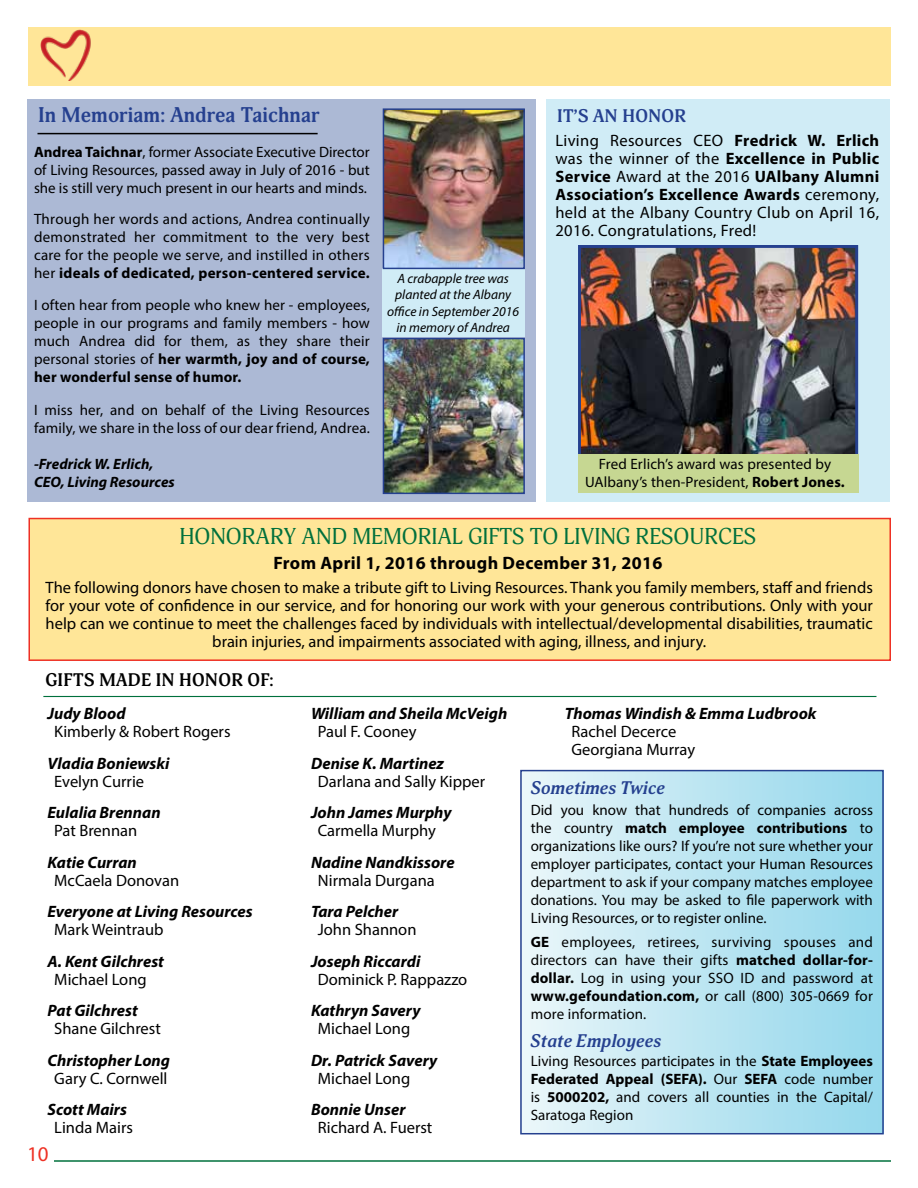
<style>
.page{position:relative;width:918px;height:1188px;background:#fff}
.page>*{position:absolute;margin:0;border:0;box-sizing:border-box;transform-origin:0 0}
.t1{font:22.5px "Adonis";color:#00703c}
.t2{font:700 21px "Adonis";color:#25408f}
.t3{font:21px "Myriad Pro";color:#ee3124}
.t4{font:700 18px "Myriad Pro";letter-spacing:.02em;color:#000}
.t5{font:italic 700 18px "Adonis";color:#25408f}
.t6{font:700 18px "Adonis";color:#000}
.t7{font:700 18px "Adonis";color:#25408f}
.t8{font:16.5px/18px "Myriad Pro";color:#000;text-align:center}
.t9{font:italic 700 16.5px "Myriad Pro";color:#000}
.t10{font:15px/18px "Myriad Pro";letter-spacing:.01em;color:#000;text-align:justify}
.t11{font:italic 700 15px/18px "Myriad Pro";color:#000}
.t12{font:italic 13.5px/16.5px "Myriad Pro";color:#000;text-align:center}
.s1{font-weight:700}
</style>
<div class="page">
<hr style="left:54px;top:1160px;width:837px;height:2px;background:#00703c">
<div style="left:28px;top:518px;width:863px;height:143px;background:#ffe698;border:2px solid #ee3124"></div>
<hr style="left:43px;top:696px;width:833px;height:1px;background:#00703c">
<div style="left:546px;top:99px;width:344px;height:403px;background:#d0ecf6"></div>
<img style="left:582px;top:249px;width:272px;height:205px">
<div style="left:578px;top:245px;width:280px;height:215px;border:3px solid #25408f"></div>
<div style="left:27px;top:99px;width:509px;height:403px;background:#acb9d5"></div>
<div style="left:578px;top:454px;width:280px;height:39px;background:#c6d792"></div>
<div style="left:28px;top:27px;width:863px;height:58px;background:#ffe698"></div>
<img style="left:40px;top:30px;width:51px;height:50px">
<div style="left:521px;top:771px;width:362px;height:363px;background:linear-gradient(to right,#eaf6f9,#93d7ec)"></div>
<div style="left:520px;top:770px;width:364px;height:364px;border:2px solid #25408f"></div>
<div style="left:383px;top:268px;width:142px;height:69px;background:#d0ecf6"></div>
<img style="left:386px;top:341px;width:136px;height:150px">
<div style="left:383px;top:338px;width:142px;height:156px;border:2px solid #25408f"></div>
<hr style="left:38px;top:133px;width:280px;height:1px;background:#000">
<img style="left:386px;top:111px;width:136px;height:155px">
<div style="left:383px;top:108px;width:142px;height:161px;border:2px solid #25408f"></div>
<h2 class="t2" style="left:38px;top:103px;width:283px">In Memoriam: Andrea Taichnar</h2>
<p class="t10" style="left:34px;top:143px;width:337px"><span class="s1">Andrea Taichnar</span>, former Associate Executive Director of Living Resources, passed away in July of 2016 - but she is still very much present in our hearts and minds.</p>
<p class="t10" style="left:34px;top:210px;width:337px">Through her words and actions, Andrea continually demonstrated her commitment to the very best care for the people we serve, and instilled in others her <span class="s1">ideals of dedicated, person-centered service.</span></p>
<p class="t10" style="left:34px;top:296px;width:337px">I often hear from people who knew her - employees, people in our programs and family members - how much Andrea did for them, as they share their personal stories of <span class="s1">her warmth, joy and of course, her wonderful sense of humor.</span></p>
<p class="t10" style="left:34px;top:401px;width:337px">I miss her, and on behalf of the Living Resources family, we share in the loss of our dear friend, Andrea.</p>
<p class="t11" style="left:34px;top:454px;width:142px">-Fredrick W. Erlich,<br>CEO, Living Resources</p>
<p class="t12" style="left:387px;top:270px;width:133px">A crabapple tree was planted at the Albany office in September 2016 in memory of Andrea</p>
<p class="t7" style="left:557px;top:106px;width:131px">IT’S AN HONOR</p>
<p class="t8" style="left:555px;top:131px;width:325px;text-align:justify">Living Resources CEO <span class="s1">Fredrick W. Erlich </span>was the winner of the <span class="s1">Excellence in Public Service</span> Award at the 2016 <span class="s1">UAlbany Alumni Association’s Excellence Awards</span> ceremony, held at the Albany Country Club on April 16, 2016. Congratulations, Fred!</p>
<p class="t10" style="left:585px;top:455px;width:261px;text-align:center">Fred Erlich’s award was presented by<br>UAlbany’s then-President, <span class="s1">Robert Jones.</span></p>
<h1 class="t1" style="left:179px;top:523px;width:578px">HONORARY AND MEMORIAL GIFTS TO LIVING RESOURCES</h1>
<p class="t4" style="left:273px;top:551px;width:390px">From April 1, 2016 through December 31, 2016</p>
<p class="t8" style="left:46px;top:578px;width:829px">The following donors have chosen to make a tribute gift to Living Resources. Thank you family members, staff and friends for your vote of confidence in our service, and for honoring our work with your generous contributions. Only with your help can we continue to meet the challenges faced by individuals with intellectual/developmental disabilities, traumatic brain injuries, and impairments associated with aging, illness, and injury.</p>
<p class="t6" style="left:45px;top:669px;width:230px">GIFTS MADE IN HONOR OF:</p>
<p class="t9" style="left:48px;top:703px;width:80px">Judy Blood</p>
<p class="t8" style="left:54px;top:722px;width:178px">Kimberly &amp; Robert Rogers</p>
<p class="t9" style="left:48px;top:752px;width:124px">Vladia Boniewski</p>
<p class="t8" style="left:54px;top:772px;width:91px">Evelyn Currie</p>
<p class="t9" style="left:48px;top:802px;width:115px">Eulalia Brennan</p>
<p class="t8" style="left:54px;top:821px;width:85px">Pat Brennan</p>
<p class="t9" style="left:48px;top:851px;width:91px">Katie Curran</p>
<p class="t8" style="left:54px;top:871px;width:126px">McCaela Donovan</p>
<p class="t9" style="left:48px;top:901px;width:207px">Everyone at Living Resources</p>
<p class="t8" style="left:54px;top:920px;width:111px">Mark Weintraub</p>
<p class="t9" style="left:48px;top:950px;width:118px">A. Kent Gilchrest</p>
<p class="t8" style="left:54px;top:970px;width:94px">Michael Long</p>
<p class="t9" style="left:48px;top:1000px;width:92px">Pat Gilchrest</p>
<p class="t8" style="left:54px;top:1019px;width:108px">Shane Gilchrest</p>
<p class="t9" style="left:48px;top:1049px;width:124px">Christopher Long</p>
<p class="t8" style="left:54px;top:1069px;width:115px">Gary C. Cornwell</p>
<p class="t9" style="left:48px;top:1099px;width:81px">Scott Mairs</p>
<p class="t8" style="left:54px;top:1118px;width:80px">Linda Mairs</p>
<h2 class="t3" style="left:27px;top:1141px;width:23px">10</h2>
<p class="t9" style="left:311px;top:703px;width:198px">William and Sheila McVeigh</p>
<p class="t8" style="left:318px;top:722px;width:100px">Paul F. Cooney</p>
<p class="t9" style="left:311px;top:752px;width:135px">Denise K. Martinez</p>
<p class="t8" style="left:318px;top:772px;width:169px">Darlana and Sally Kipper</p>
<p class="t9" style="left:311px;top:802px;width:142px">John James Murphy</p>
<p class="t8" style="left:318px;top:821px;width:120px">Carmella Murphy</p>
<p class="t9" style="left:311px;top:851px;width:145px">Nadine Nandkissore</p>
<p class="t8" style="left:318px;top:871px;width:119px">Nirmala Durgana</p>
<p class="t9" style="left:311px;top:901px;width:89px">Tara Pelcher</p>
<p class="t8" style="left:318px;top:920px;width:100px">John Shannon</p>
<p class="t9" style="left:311px;top:950px;width:111px">Joseph Riccardi</p>
<p class="t8" style="left:318px;top:970px;width:151px">Dominick P. Rappazzo</p>
<p class="t9" style="left:311px;top:1000px;width:111px">Kathryn Savery</p>
<p class="t8" style="left:318px;top:1019px;width:94px">Michael Long</p>
<p class="t9" style="left:311px;top:1049px;width:128px">Dr. Patrick Savery</p>
<p class="t8" style="left:318px;top:1069px;width:94px">Michael Long</p>
<p class="t9" style="left:311px;top:1099px;width:96px">Bonnie Unser</p>
<p class="t8" style="left:318px;top:1118px;width:116px">Richard A. Fuerst</p>
<p class="t9" style="left:565px;top:703px;width:253px">Thomas Windish &amp; Emma Ludbrook</p>
<p class="t8" style="left:571px;top:722px;width:125px;text-align:left">Rachel Decerce<br>Georgiana Murray</p>
<p class="t5" style="left:531px;top:777px;width:135px">Sometimes Twice</p>
<p class="t10" style="left:531px;top:801px;width:344px">Did you know that hundreds of companies across the country <span class="s1">match employee contributions</span> to organizations like ours? If you’re not sure whether your employer participates, contact your Human Resources department to ask if your company matches employee donations. You may be asked to file paperwork with Living Resources, or to register online.</p>
<p class="t10" style="left:531px;top:933px;width:344px"><span class="s1">GE</span> employees, retirees, surviving spouses and directors can have their gifts <span class="s1">matched dollar-for&shy;dollar.</span> Log in using your SSO ID and password at <span class="s1">www.gefoundation.com,</span> or call (800) 305-0669 for more information.</p>
<p class="t5" style="left:531px;top:1030px;width:132px">State Employees</p>
<p class="t10" style="left:531px;top:1052px;width:344px">Living Resources participates in the <span class="s1">State Employees Federated Appeal (SEFA).</span> Our <span class="s1">SEFA</span> code number is <span class="s1">5000202,</span> and covers all counties in the Capital/ Saratoga Region</p>
</div>
